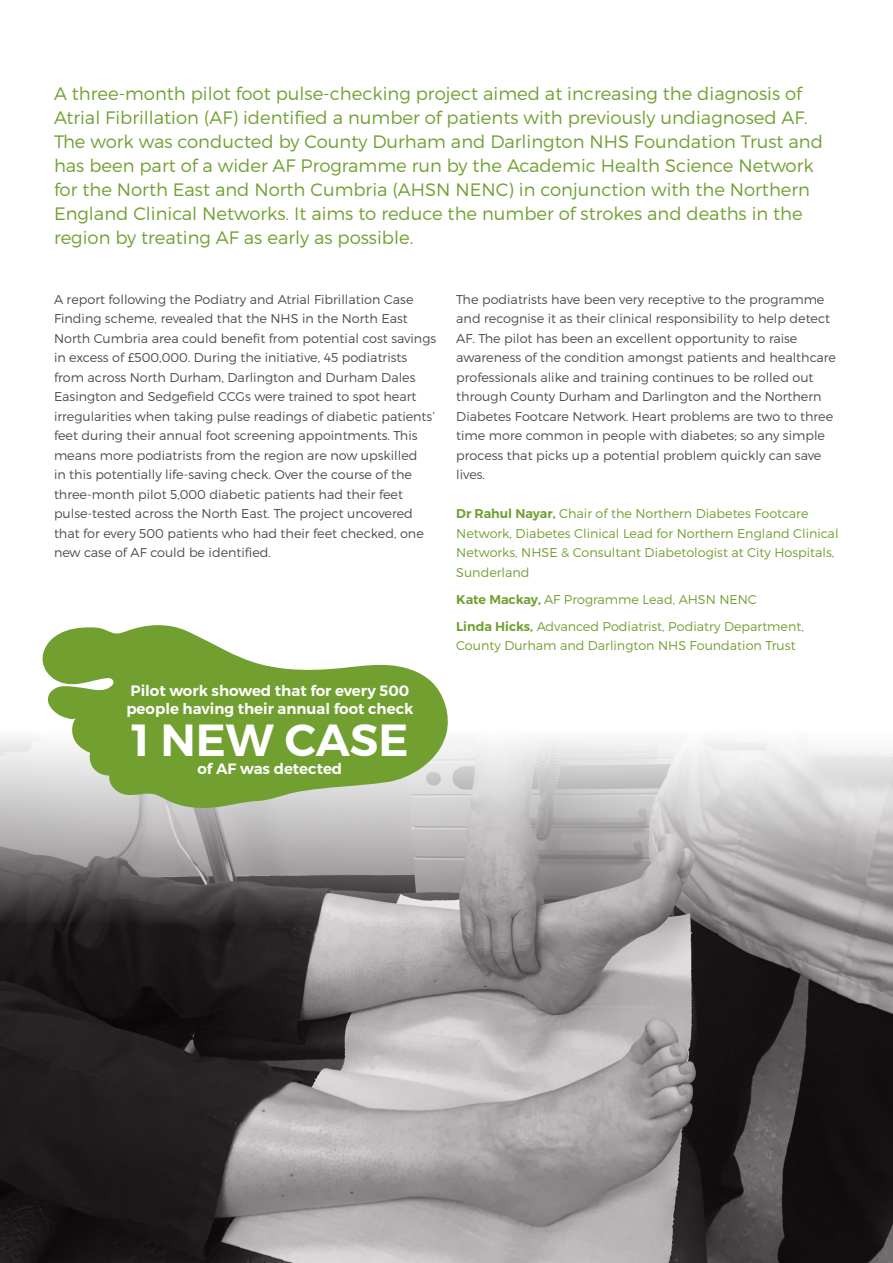
<style>
.page{position:relative;width:893px;height:1263px;background:#fff}
.page>*{position:absolute;margin:0;border:0;box-sizing:border-box;transform-origin:0 0}
.t1{font:600 45px "Montserrat";color:#fff}
.t2{font:300 18px/24px "Montserrat";color:#71a031}
.t3{font:600 15px/18px "Montserrat";color:#fff}
.t4{font:300 12.75px/19.5px "Montserrat";color:#4b4c4d}
.t5{font:300 12.75px/19.5px "Montserrat";color:#71a031}
.s1{font-weight:600}
</style>
<div class="page">
<img style="left:0;top:737px;width:893px;height:526px">
<svg style="left:42px;top:625px;width:409px;height:184px;fill:#71a031"></svg>
<p class="t2" style="left:54px;top:81px;width:770px">A three-month pilot foot pulse-checking project aimed at increasing the diagnosis of Atrial Fibrillation (AF) identified a number of patients with previously undiagnosed AF.<br>The work was conducted by County Durham and Darlington NHS Foundation Trust and has been part of a wider AF Programme run by the Academic Health Science Network for the North East and North Cumbria (AHSN NENC) in conjunction with the Northern England Clinical Networks. It aims to reduce the number of strokes and deaths in the region by treating AF as early as possible.</p>
<p class="t4" style="left:54px;top:289px;width:384px">A report following the Podiatry and Atrial Fibrillation Case Finding scheme, revealed that the NHS in the North East North Cumbria area could benefit from potential cost savings in excess of £500,000. During the initiative, 45 podiatrists from across North Durham, Darlington and Durham Dales Easington and Sedgefield CCGs were trained to spot heart irregularities when taking pulse readings of diabetic patients’ feet during their annual foot screening appointments. This means more podiatrists from the region are now upskilled<br>in this potentially life-saving check. Over the course of the three-month pilot 5,000 diabetic patients had their feet pulse-tested across the North East. The project uncovered that for every 500 patients who had their feet checked, one new case of AF could be identified.</p>
<p class="t4" style="left:456px;top:289px;width:381px">The podiatrists have been very receptive to the programme and recognise it as their clinical responsibility to help detect AF. The pilot has been an excellent opportunity to raise awareness of the condition amongst patients and healthcare professionals alike and training continues to be rolled out through County Durham and Darlington and the Northern Diabetes Footcare Network. Heart problems are two to three time more common in people with diabetes; so any simple process that picks up a potential problem quickly can save lives.</p>
<p class="t5" style="left:456px;top:504px;width:384px"><span class="s1">Dr Rahul Nayar,</span> Chair of the Northern Diabetes Footcare Network, Diabetes Clinical Lead for Northern England Clinical Networks, NHSE &amp; Consultant Diabetologist at City Hospitals, Sunderland</p>
<p class="t5" style="left:456px;top:589px;width:302px"><span class="s1">Kate Mackay,</span> AF Programme Lead, AHSN NENC</p>
<p class="t5" style="left:456px;top:616px;width:349px"><span class="s1">Linda Hicks,</span> Advanced Podiatrist, Podiatry Department,<br>County Durham and Darlington NHS Foundation Trust</p>
<p class="t3" style="left:126px;top:682px;width:289px">Pilot work showed that for every 500 people having their annual foot check</p>
<p class="t1" style="left:131px;top:712px;width:278px">1 NEW CASE</p>
<p class="t3" style="left:198px;top:760px;width:146px">of AF was detected</p>
</div>
